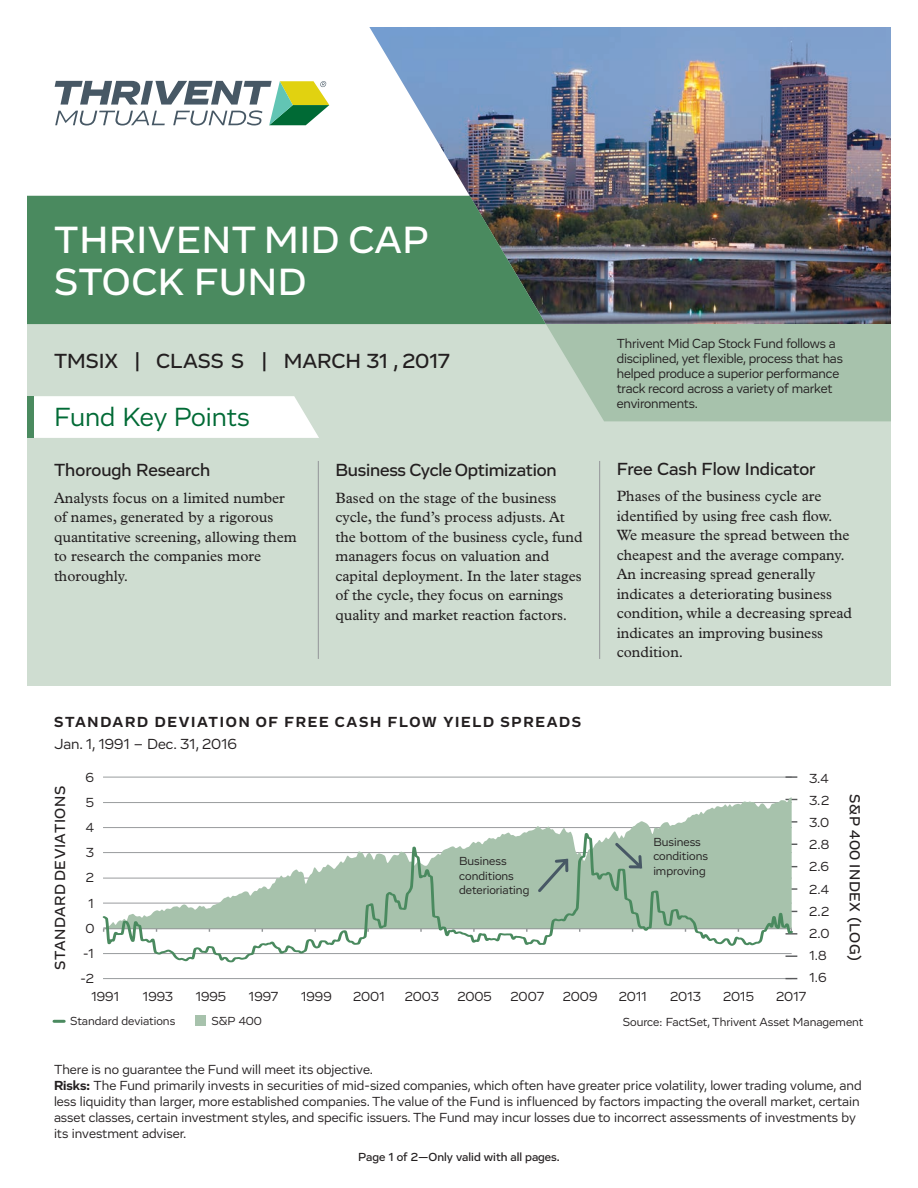
<style>
.page{position:relative;width:918px;height:1188px;background:#fff}
.page>*{position:absolute;margin:0;border:0;box-sizing:border-box;transform-origin:0 0}
.t1{font:500 39px/42px "Vito";letter-spacing:.015em;color:#fff}
.Subheadling_-_349_CP{font:27px "Vito";color:#006a35}
.t2{font:500 21px "Vito";color:#231f20}
.Subheadling_-_349_CP-2{font:500 18px "Vito";letter-spacing:-.01em;color:#231f20}
.Body_Copy_-_black{font:500 18px "Vito";color:#231f20}
._2nd_subheading{font:500 18px "Vito";color:#231f20}
.Subheadling_-_349_CP-3{font:15px/19.5px "Plantin MT Std";color:#231f20}
.Body_Copy_-_black-2{font:15px/19.5px "Plantin MT Std";color:#231f20}
.Subheadling_-_349_CP-4{font:700 15px "Vito";letter-spacing:.115em;color:#231f20}
.t3{font:500 15px "Vito";letter-spacing:.035em;color:#231f20}
.Subheadling_-_349_CP-5{font:15px "Vito";color:#231f20}
.t4{font:13.5px/15px "Vito";color:#231f20}
.t5{font:12px/14.4px "Vito";color:#231f20}
.Footnote{font:500 12px "Vito";color:#231f20}
.s1{font-weight:700}
</style>
<div class="page">
<div style="left:27px;top:323px;width:864px;height:363px;background:#cfddd1"></div>
<div style="left:34px;top:396px;width:285px;height:42px;background:#fff"></div>
<img style="left:369px;top:27px;width:522px;height:297px">
<svg style="left:27px;top:196px;width:519px;height:128px;background:#4a855d"></svg>
<svg style="left:55px;top:81px;width:274px;height:45px"></svg>
<hr style="left:318px;top:461px;width:1px;height:198px;background:#939598">
<hr style="left:599px;top:461px;width:1px;height:198px;background:#939598">
<hr style="left:103px;top:777px;width:689px;height:1px;background:#939698">
<hr style="left:103px;top:802px;width:689px;height:1px;background:#939698">
<hr style="left:103px;top:827px;width:689px;height:1px;background:#939698">
<hr style="left:103px;top:978px;width:689px;height:1px;background:#939698">
<svg style="left:786px;top:776px;width:11px;height:2px"></svg>
<svg style="left:104px;top:797px;width:688px;height:33px"></svg>
<svg style="left:102px;top:830px;width:694px;height:133px"></svg>
<div style="left:195px;top:1016px;width:10px;height:10px;background:#a7c2ac"></div>
<svg style="left:54px;top:1020px;width:10px;height:3px"></svg>
<svg style="left:546px;top:324px;width:345px;height:97px;background:#aac4af"></svg>
<div style="left:27px;top:396px;width:7px;height:42px;background:#4a8a5f"></div>
<svg style="left:535px;top:856px;width:36px;height:39px"></svg>
<svg style="left:612px;top:840px;width:33px;height:31px"></svg>
<p class="t1" style="left:54px;top:219px;width:376px">THRIVENT MID CAP<br>STOCK FUND</p>
<p class="t2" style="left:54px;top:348px;width:397px">TMSIX | CLASS S | MARCH 31 , 2017</p>
<p class="Subheadling_-_349_CP" style="left:54px;top:401px;width:197px">Fund Key Points</p>
<p class="_2nd_subheading" style="left:54px;top:459px;width:158px">Thorough Research</p>
<p class="Subheadling_-_349_CP-3" style="left:54px;top:488px;width:244px">Analysts focus on a limited number of names, generated by a rigorous quantitative screening, allowing them to research the companies more thoroughly.</p>
<p class="Subheadling_-_349_CP-2" style="left:335px;top:459px;width:223px">Business Cycle Optimization</p>
<p class="Subheadling_-_349_CP-3" style="left:335px;top:488px;width:249px">Based on the stage of the business cycle, the fund’s process adjusts. At the bottom of the business cycle, fund managers focus on valuation and capital deployment. In the later stages of the cycle, they focus on earnings quality and market reaction factors.</p>
<p class="Subheadling_-_349_CP-4" style="left:54px;top:713px;width:529px">STANDARD DEVIATION OF FREE CASH FLOW YIELD SPREADS</p>
<p class="Subheadling_-_349_CP-5" style="left:54px;top:734px;width:184px">Jan. 1, 1991 – Dec. 31, 2016</p>
<p class="t4" style="left:617px;top:336px;width:228px">Thrivent Mid Cap Stock Fund follows a disciplined, yet flexible, process that has helped produce a superior performance track record across a variety of market environments.</p>
<p class="Body_Copy_-_black" style="left:617px;top:458px;width:200px">Free Cash Flow Indicator</p>
<p class="Body_Copy_-_black-2" style="left:617px;top:487px;width:237px">Phases of the business cycle are identified by using free cash flow.<br>We measure the spread between the cheapest and the average company.<br>An increasing spread generally indicates a deteriorating business condition, while a decreasing spread indicates an improving business condition.</p>
<p class="t4" style="left:85px;top:770px;width:10px">6</p>
<p class="t4" style="left:86px;top:795px;width:10px">5</p>
<p class="t4" style="left:86px;top:820px;width:10px">4</p>
<p class="t4" style="left:86px;top:845px;width:10px">3</p>
<p class="t4" style="left:86px;top:870px;width:10px">2</p>
<p class="t4" style="left:88px;top:896px;width:7px">1</p>
<p class="t4" style="left:85px;top:921px;width:11px">0</p>
<p class="t4" style="left:83px;top:946px;width:12px">-1</p>
<p class="t4" style="left:80px;top:971px;width:15px">-2</p>
<p class="t4" style="left:809px;top:770px;width:21px">3.4</p>
<p class="t4" style="left:809px;top:793px;width:21px">3.2</p>
<p class="t4" style="left:809px;top:815px;width:22px">3.0</p>
<p class="t4" style="left:809px;top:837px;width:22px">2.8</p>
<p class="t4" style="left:809px;top:859px;width:22px">2.6</p>
<p class="t4" style="left:809px;top:881px;width:21px">2.4</p>
<p class="t4" style="left:809px;top:904px;width:22px">2.2</p>
<p class="t4" style="left:809px;top:926px;width:22px">2.0</p>
<p class="t4" style="left:809px;top:948px;width:19px">1.8</p>
<p class="t4" style="left:809px;top:970px;width:19px">1.6</p>
<p class="t3" style="left:51px;top:970px;width:185px;rotate:-90deg">STANDARD DEVIATIONS</p>
<p class="t3" style="left:864px;top:794px;width:168px;rotate:90deg">S&amp;P 400 INDEX (LOG)</p>
<p class="t5" style="left:653px;top:835px;width:49px">Business</p>
<p class="t5" style="left:653px;top:849px;width:56px">conditions improving</p>
<p class="t5" style="left:459px;top:854px;width:49px">Business</p>
<p class="t5" style="left:459px;top:868px;width:72px">conditions deterioriating</p>
<p class="t4" style="left:91px;top:989px;width:30px">1991</p>
<p class="t4" style="left:143px;top:989px;width:32px">1993</p>
<p class="t4" style="left:195px;top:989px;width:32px">1995</p>
<p class="t4" style="left:249px;top:989px;width:31px">1997</p>
<p class="t4" style="left:301px;top:989px;width:33px">1999</p>
<p class="t4" style="left:353px;top:989px;width:33px">2001</p>
<p class="t4" style="left:405px;top:989px;width:36px">2003</p>
<p class="t4" style="left:458px;top:989px;width:36px">2005</p>
<p class="t4" style="left:511px;top:989px;width:35px">2007</p>
<p class="t4" style="left:563px;top:989px;width:36px">2009</p>
<p class="t4" style="left:619px;top:989px;width:30px">2011</p>
<p class="t4" style="left:670px;top:989px;width:32px">2013</p>
<p class="t4" style="left:723px;top:989px;width:32px">2015</p>
<p class="t4" style="left:776px;top:989px;width:31px">2017</p>
<p class="t5" style="left:70px;top:1014px;width:106px">Standard deviations</p>
<p class="t5" style="left:623px;top:1015px;width:242px">Source: FactSet, Thrivent Asset Management</p>
<p class="t4" style="left:54px;top:1061px;width:321px">There is no guarantee the Fund will meet its objective.</p>
<p class="t4" style="left:54px;top:1077px;width:809px;line-height:16.2px"><span class="s1">Risks:</span> The Fund primarily invests in securities of mid-sized companies, which often have greater price volatility, lower trading volume, and less liquidity than larger, more established companies. The value of the Fund is influenced by factors impacting the overall market, certain asset classes, certain investment styles, and specific issuers. The Fund may incur losses due to incorrect assessments of investments by its investment adviser.</p>
<p class="t5" style="left:211px;top:1014px;width:52px">S&amp;P 400</p>
<p class="Footnote" style="left:358px;top:1150px;width:203px">Page 1 of 2—Only valid with all pages.</p>
</div>
